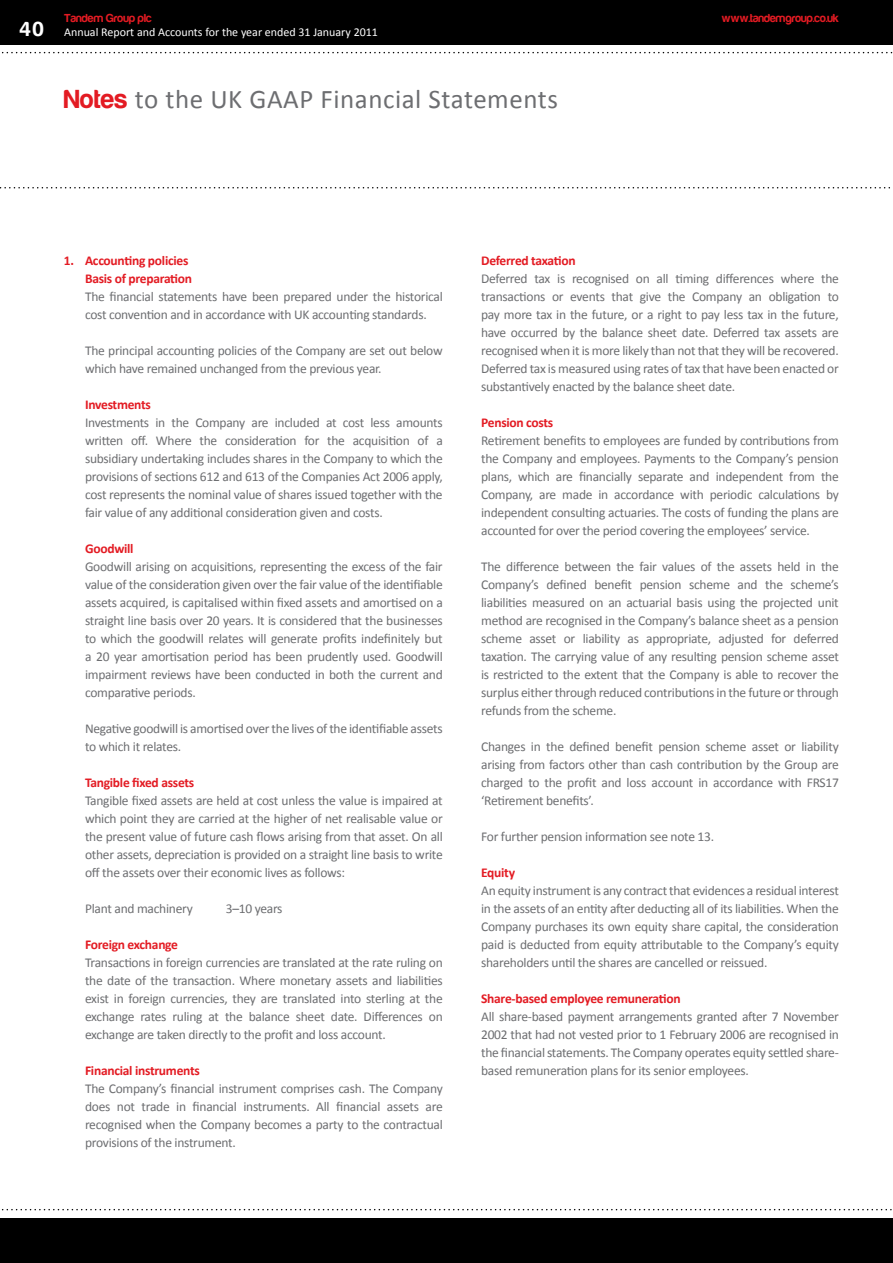
<style>
.page{position:relative;width:893px;height:1263px;background:#fff}
.page>*{position:absolute;margin:0;border:0;box-sizing:border-box;transform-origin:0 0}
.t1{font:27px "Calibri";letter-spacing:.02em;color:#6d6e71}
.t2{font:13.5px/18px "Calibri";letter-spacing:-.02em;color:#6d6e71;text-align:justify}
.t3{font:700 13.5px/18px "Calibri";letter-spacing:-.02em;color:#e31b23;text-align:right}
.t4{font:12px "Calibri";color:#fff}
.t5{font:12px "Harabara";color:#e31b23}
.s1{font-family:"Harabara";font-size:21px}
.s2{font-family:"Harabara";color:#e31b23}
</style>
<div class="page">
<div style="left:0;top:0;width:893px;height:45px;background:#000"></div>
<svg style="left:2px;top:52px;width:891px;height:1px"></svg>
<svg style="left:0;top:187px;width:890px;height:1px"></svg>
<svg style="left:2px;top:1209px;width:890px;height:1px"></svg>
<div style="left:0;top:1218px;width:893px;height:45px;background:#000"></div>
<p class="t5" style="left:64px;top:12px;width:89px">Tandem Group plc</p>
<p class="t5" style="left:722px;top:12px;width:119px">www.tandemgroup.co.uk</p>
<p class="t4" style="left:20px;top:25px;width:360px"><span class="s1">40</span> Annual Report and Accounts for the year ended 31 January 2011</p>
<h1 class="t1" style="left:64px;top:82px;width:495px"><span class="s2">Notes</span> to the UK GAAP Financial Statements</h1>
<p class="t3" style="left:64px;top:251px;width:130px">1. Accounting policies<br>Basis of preparation</p>
<p class="t2" style="left:85px;top:287px;width:359px">The financial statements have been prepared under the historical cost convention and in accordance with UK accounting standards.</p>
<p class="t2" style="left:85px;top:341px;width:359px">The principal accounting policies of the Company are set out below which have remained unchanged from the previous year.</p>
<p class="t3" style="left:85px;top:395px;width:67px">Investments</p>
<p class="t2" style="left:85px;top:413px;width:359px">Investments in the Company are included at cost less amounts written off. Where the consideration for the acquisition of a subsidiary undertaking includes shares in the Company to which the provisions of sections 612 and 613 of the Companies Act 2006 apply, cost represents the nominal value of shares issued together with the fair value of any additional consideration given and costs.</p>
<p class="t3" style="left:85px;top:539px;width:50px">Goodwill</p>
<p class="t2" style="left:85px;top:557px;width:359px">Goodwill arising on acquisitions, representing the excess of the fair value of the consideration given over the fair value of the identifiable assets acquired, is capitalised within fixed assets and amortised on a straight line basis over 20 years. It is considered that the businesses to which the goodwill relates will generate profits indefinitely but a 20 year amortisation period has been prudently used. Goodwill impairment reviews have been conducted in both the current and comparative periods.</p>
<p class="t2" style="left:85px;top:719px;width:359px">Negative goodwill is amortised over the lives of the identifiable assets to which it relates.</p>
<p class="t3" style="left:85px;top:773px;width:111px">Tangible fixed assets</p>
<p class="t2" style="left:85px;top:791px;width:359px">Tangible fixed assets are held at cost unless the value is impaired at which point they are carried at the higher of net realisable value or the present value of future cash flows arising from that asset. On all other assets, depreciation is provided on a straight line basis to write off the assets over their economic lives as follows:</p>
<p class="t2" style="left:85px;top:899px;width:109px">Plant and machinery</p>
<p class="t2" style="left:226px;top:899px;width:58px">3–10 years</p>
<p class="t3" style="left:85px;top:935px;width:95px">Foreign exchange</p>
<p class="t2" style="left:85px;top:953px;width:359px">Transactions in foreign currencies are translated at the rate ruling on the date of the transaction. Where monetary assets and liabilities exist in foreign currencies, they are translated into sterling at the exchange rates ruling at the balance sheet date. Differences on exchange are taken directly to the profit and loss account.</p>
<p class="t3" style="left:85px;top:1061px;width:116px">Financial instruments</p>
<p class="t2" style="left:85px;top:1079px;width:359px">The Company’s financial instrument comprises cash. The Company does not trade in financial instruments. All financial assets are recognised when the Company becomes a party to the contractual provisions of the instrument.</p>
<p class="t3" style="left:481px;top:251px;width:96px">Deferred taxation</p>
<p class="t2" style="left:481px;top:269px;width:359px">Deferred tax is recognised on all timing differences where the transactions or events that give the Company an obligation to pay more tax in the future, or a right to pay less tax in the future, have occurred by the balance sheet date. Deferred tax assets are recognised when it is more likely than not that they will be recovered.<br>Deferred tax is measured using rates of tax that have been enacted or substantively enacted by the balance sheet date.</p>
<p class="t3" style="left:481px;top:413px;width:74px">Pension costs</p>
<p class="t2" style="left:481px;top:431px;width:359px">Retirement benefits to employees are funded by contributions from the Company and employees. Payments to the Company’s pension plans, which are financially separate and independent from the Company, are made in accordance with periodic calculations by independent consulting actuaries. The costs of funding the plans are accounted for over the period covering the employees’ service.</p>
<p class="t2" style="left:481px;top:557px;width:359px">The difference between the fair values of the assets held in the Company’s defined benefit pension scheme and the scheme’s liabilities measured on an actuarial basis using the projected unit method are recognised in the Company’s balance sheet as a pension scheme asset or liability as appropriate, adjusted for deferred taxation. The carrying value of any resulting pension scheme asset is restricted to the extent that the Company is able to recover the surplus either through reduced contributions in the future or through refunds from the scheme.</p>
<p class="t2" style="left:481px;top:737px;width:359px">Changes in the defined benefit pension scheme asset or liability arising from factors other than cash contribution by the Group are charged to the profit and loss account in accordance with FRS17 ‘Retirement benefits’.</p>
<p class="t2" style="left:481px;top:827px;width:234px">For further pension information see note 13.</p>
<p class="t3" style="left:481px;top:863px;width:35px">Equity</p>
<p class="t2" style="left:481px;top:881px;width:359px">An equity instrument is any contract that evidences a residual interest in the assets of an entity after deducting all of its liabilities. When the Company purchases its own equity share capital, the consideration paid is deducted from equity attributable to the Company’s equity shareholders until the shares are cancelled or reissued.</p>
<p class="t3" style="left:481px;top:989px;width:201px">Share-based employee remuneration</p>
<p class="t2" style="left:481px;top:1007px;width:359px">All share-based payment arrangements granted after 7 November 2002 that had not vested prior to 1 February 2006 are recognised in the financial statements. The Company operates equity settled share&shy;based remuneration plans for its senior employees.</p>
</div>
